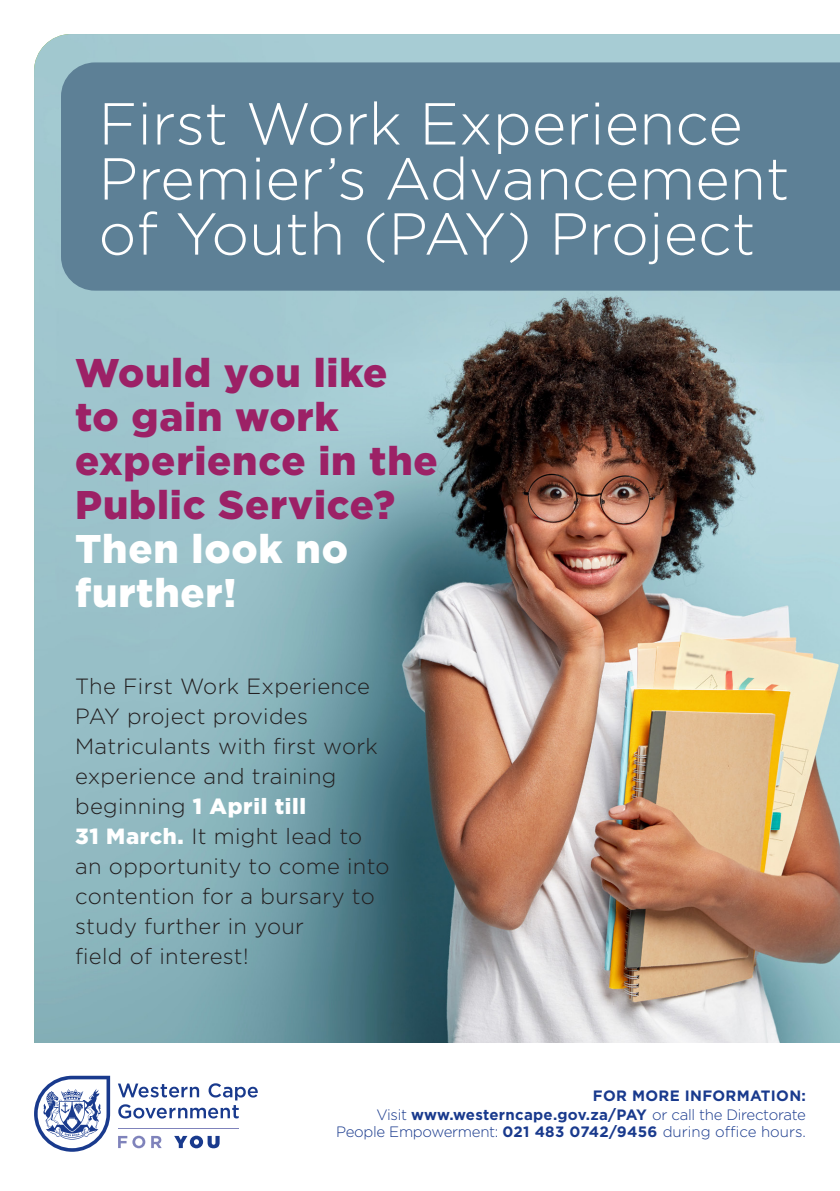
<style>
.page{position:relative;width:840px;height:1191px;background:#fff}
.page>*{position:absolute;margin:0;border:0;box-sizing:border-box;transform-origin:0 0}
.t1{font:300 59px/55px "Gotham";color:#fff}
.t2{font:900 40px/44px "Gotham";letter-spacing:.02em;color:#9c2166}
.t3{font:300 22px/30px "Gotham";letter-spacing:.015em;color:#231f20}
.BODY{font:300 15px/17px "Gotham";letter-spacing:-.02em;color:#193a8d;text-align:right}
.CROSS{font:700 15px "Gotham";letter-spacing:.02em;color:#193a8d}
.s1{color:#fff}
.s2{font-weight:900;color:#fff}
.s3{font-weight:700}
</style>
<div class="page">
<img style="left:34px;top:34px;width:805px;height:1009px">
<div style="left:61px;top:62px;width:778px;height:229px;background:#5d8096"></div>
<svg style="left:34px;top:1075px;width:76px;height:76px"></svg>
<svg style="left:118px;top:1083px;width:140px;height:35px"></svg>
<svg style="left:174px;top:1135px;width:45px;height:13px"></svg>
<svg style="left:118px;top:1135px;width:44px;height:13px"></svg>
<hr style="left:118px;top:1127px;width:120px;height:1px;background:#7f83bb">
<p class="t1" style="left:98px;top:95px;width:692px">First Work Experience<br>Premier’s Advancement of Youth (PAY) Project</p>
<p class="t2" style="left:75px;top:350px;width:364px">Would you like to gain work experience in the<br>Public Service?<br><span class="s1">Then look no further!</span></p>
<p class="t3" style="left:75px;top:670px;width:316px">The First Work Experience<br>PAY project provides<br>Matriculants with first work experience and training beginning <span class="s2">1 April till<br>31 March.</span> It might lead to an opportunity to come into contention for a bursary to study further in your<br>field of interest!</p>
<p class="CROSS" style="left:592px;top:1085px;width:214px">FOR MORE INFORMATION:</p>
<p class="BODY" style="left:336px;top:1105px;width:471px">Visit <span class="s3">www.westerncape.gov.za/PAY</span> or call the Directorate<br>People Empowerment: <span class="s3">021 483 0742/9456</span> during office hours.</p>
</div>
